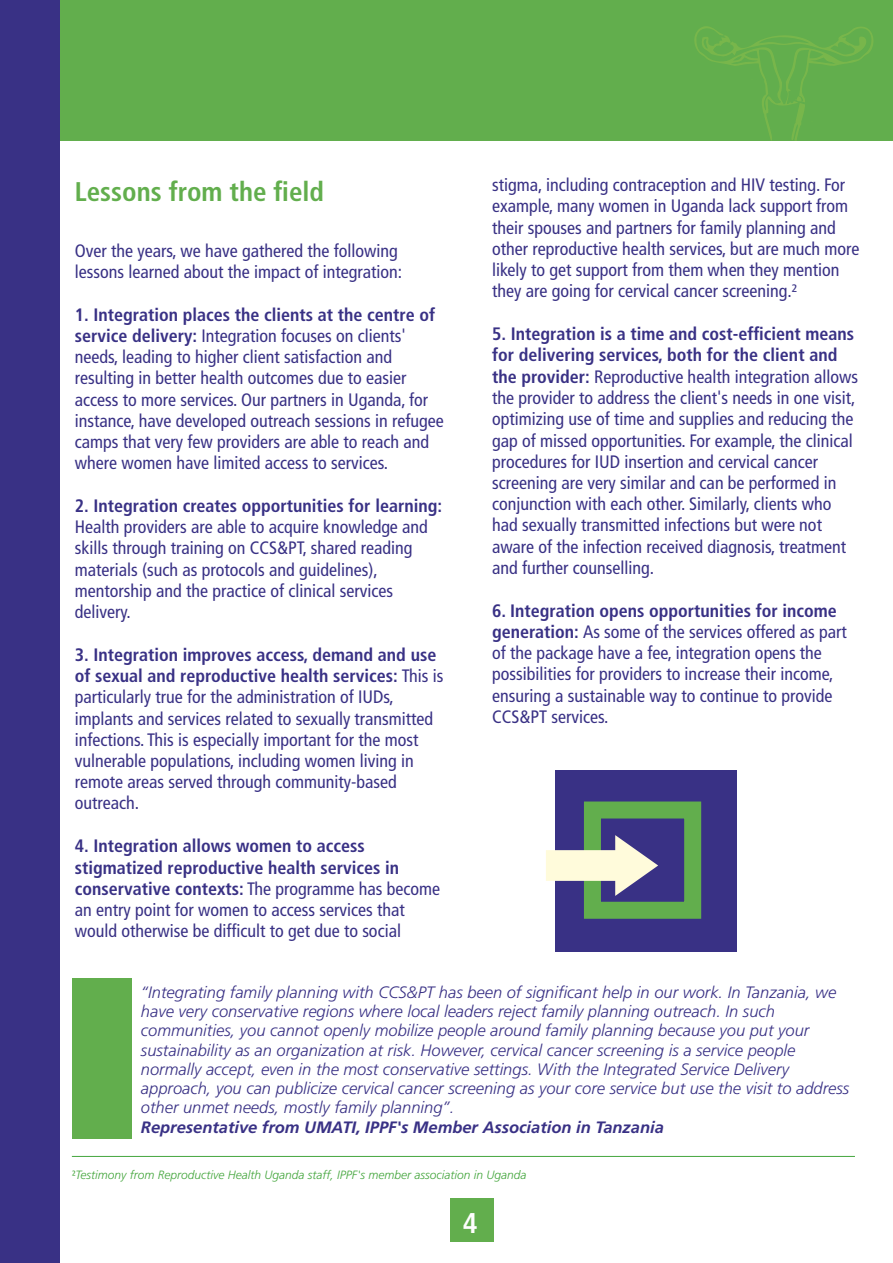
<style>
.page{position:relative;width:893px;height:1263px;background:#fff}
.page>*{position:absolute;margin:0;border:0;box-sizing:border-box;transform-origin:0 0}
.t1{font:700 condensed 28.5px "Frutiger LT Std";color:#fefefe}
.t2{font:700 condensed 27px "Frutiger LT Std";color:#62ae4d}
.t3{font:condensed 18px/21.3px "Frutiger LT Std";color:#393185}
.t4{font:700 condensed 18px "Frutiger LT Std";color:#393185}
.t5{font:italic 300 16.5px/19.2px "Frutiger LT Std";color:#393185}
.t6{font:italic 700 16.5px "Frutiger LT Std";color:#393185}
.t7{font:italic 300 12px "Frutiger LT Std";color:#44a63d}
.s1{font-weight:700}
.s2{font-weight:400;font-style:normal;font-stretch:condensed}
</style>
<div class="page">
<div style="left:450px;top:1199px;width:44px;height:43px;background:#62ae4d"></div>
<div style="left:0;top:0;width:893px;height:141px;background:#62ae4d"></div>
<div style="left:0;top:0;width:60px;height:1263px;background:#393185"></div>
<svg style="left:694px;top:26px;width:179px;height:115px"></svg>
<div style="left:72px;top:978px;width:60px;height:161px;background:#62ae4d"></div>
<hr style="left:72px;top:1156px;width:783px;height:1px;background:#44a63d">
<div style="left:555px;top:770px;width:182px;height:182px;background:#393185"></div>
<div style="left:584px;top:801px;width:117px;height:118px;border:17px solid #62ae4d"></div>
<svg style="left:546px;top:835px;width:112px;height:61px"></svg>
<h2 class="t2" style="left:75px;top:181px;width:251px">Lessons from the field</h2>
<p class="t3" style="left:75px;top:242px;width:329px">Over the years, we have gathered the following lessons learned about the impact of integration:</p>
<p class="t3" style="left:75px;top:305px;width:370px"><span class="s1">1. Integration places the clients at the centre of service delivery:</span> Integration focuses on clients' needs, leading to higher client satisfaction and resulting in better health outcomes due to easier access to more services. Our partners in Uganda, for instance, have developed outreach sessions in refugee camps that very few providers are able to reach and where women have limited access to services.</p>
<p class="t4" style="left:75px;top:498px;width:369px">2. Integration creates opportunities for learning:</p>
<p class="t3" style="left:75px;top:518px;width:355px">Health providers are able to acquire knowledge and skills through training on CCS&amp;PT, shared reading materials (such as protocols and guidelines), mentorship and the practice of clinical services delivery.</p>
<p class="t3" style="left:75px;top:645px;width:370px"><span class="s1">3. Integration improves access, demand and use of sexual and reproductive health services:</span> This is particularly true for the administration of IUDs, implants and services related to sexually transmitted infections. This is especially important for the most vulnerable populations, including women living in remote areas served through community-based outreach.</p>
<p class="t3" style="left:75px;top:837px;width:367px"><span class="s1">4. Integration allows women to access stigmatized reproductive health services in conservative contexts:</span> The programme has become an entry point for women to access services that would otherwise be difficult to get due to social</p>
<p class="t3" style="left:492px;top:176px;width:369px">stigma, including contraception and HIV testing. For example, many women in Uganda lack support from their spouses and partners for family planning and other reproductive health services, but are much more likely to get support from them when they mention they are going for cervical cancer screening.²</p>
<p class="t3" style="left:492px;top:325px;width:368px"><span class="s1">5. Integration is a time and cost-efficient means for delivering services, both for the client and the provider:</span> Reproductive health integration allows the provider to address the client's needs in one visit, optimizing use of time and supplies and reducing the gap of missed opportunities. For example, the clinical procedures for IUD insertion and cervical cancer screening are very similar and can be performed in conjunction with each other. Similarly, clients who had sexually transmitted infections but were not aware of the infection received diagnosis, treatment and further counselling.</p>
<p class="t3" style="left:492px;top:601px;width:356px"><span class="s1">6. Integration opens opportunities for income generation:</span> As some of the services offered as part of the package have a fee, integration opens the possibilities for providers to increase their income, ensuring a sustainable way to continue to provide CCS&amp;PT services.</p>
<p class="t5" style="left:141px;top:984px;width:710px">“Integrating family planning with CCS&amp;PT has been of significant help in our work. In Tanzania, we have very conservative regions where local leaders reject family planning outreach. In such communities, you cannot openly mobilize people around family planning because you put your sustainability as an organization at risk. However, cervical cancer screening is a service people normally accept, even in the most conservative settings. With the Integrated Service Delivery approach, you can publicize cervical cancer screening as your core service but use the visit to address other unmet needs, mostly family planning”.</p>
<p class="t6" style="left:141px;top:1120px;width:524px">Representative from UMATI, IPPF's Member Association in Tanzania</p>
<p class="t7" style="left:72px;top:1170px;width:456px"><span class="s2">²</span>Testimony from Reproductive Health Uganda staff, IPPF's member association in Uganda</p>
<h1 class="t1" style="left:463px;top:1211px;width:16px">4</h1>
</div>
